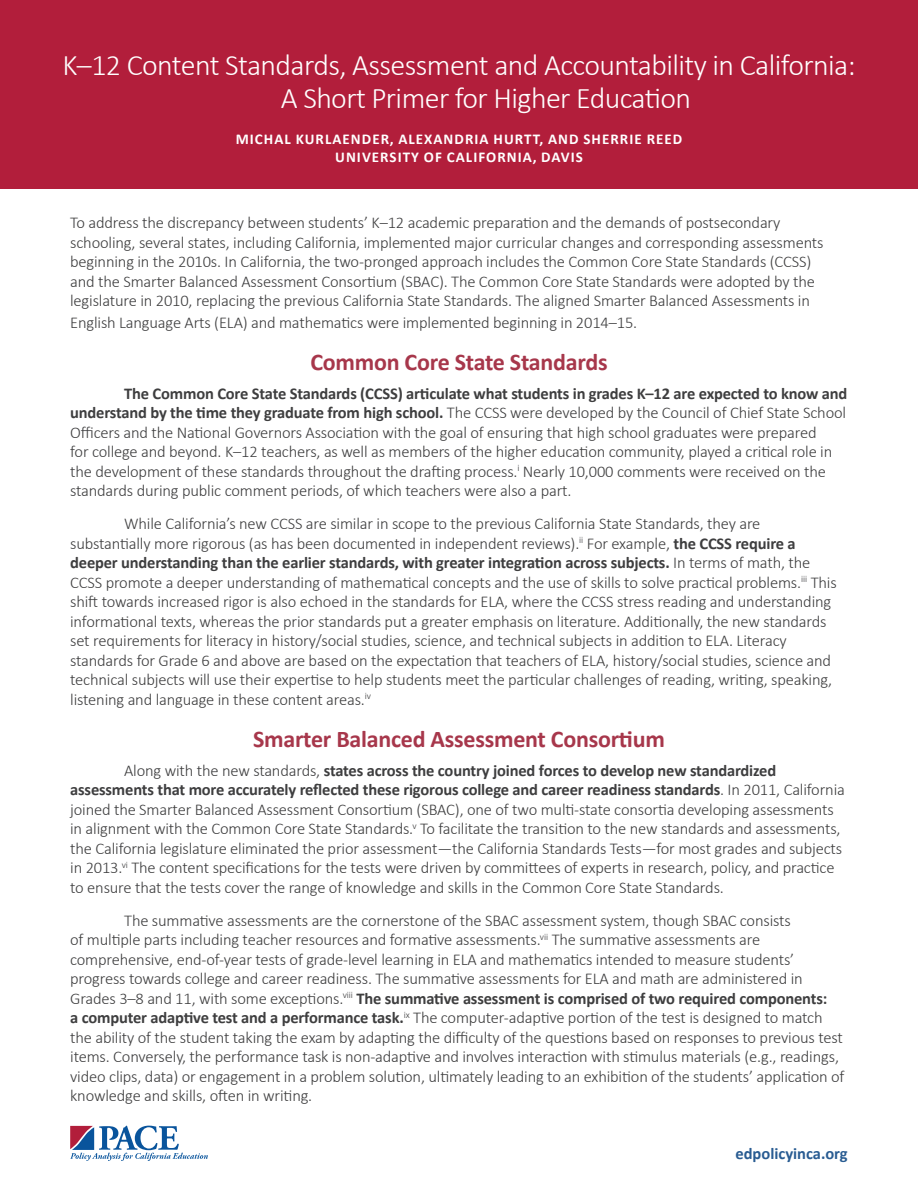
<style>
.page{position:relative;width:918px;height:1188px;background:#fff}
.page>*{position:absolute;margin:0;border:0;box-sizing:border-box;transform-origin:0 0}
.t1{font:300 30px/33px "Calibri";letter-spacing:-.02em;color:#fff}
.t2{font:700 24px "Calibri";letter-spacing:-.01em;color:#a7374b}
.t3{font:300 16.5px/19.5px "Calibri";letter-spacing:-.01em;color:#3e3e3f}
.t4{font:700 16.5px "Calibri";color:#295c92}
.t5{font:700 15px/18px "Calibri";letter-spacing:.07em;color:#fff;text-align:center}
.s1{font-weight:700}
</style>
<div class="page">
<div style="left:0;top:0;width:918px;height:189px;background:#b21e3b"></div>
<svg style="left:70px;top:1126px;width:138px;height:35px"></svg>
<h1 class="t1" style="left:281px;top:48px;width:576px;text-indent:-218px">K–12 Content Standards, Assessment and Accountability in California:<br>A Short Primer for Higher Education</h1>
<p class="t5" style="left:236px;top:130px;width:448px">MICHAL KURLAENDER, ALEXANDRIA HURTT, AND SHERRIE REED<br>UNIVERSITY OF CALIFORNIA, DAVIS</p>
<p class="t3" style="left:70px;top:213px;width:755px">To address the discrepancy between students’ K–12 academic preparation and the demands of postsecondary schooling, several states, including California, implemented major curricular changes and corresponding assessments beginning in the 2010s. In California, the two-pronged approach includes the Common Core State Standards (CCSS) and the Smarter Balanced Assessment Consortium (SBAC). The Common Core State Standards were adopted by the legislature in 2010, replacing the previous California State Standards. The aligned Smarter Balanced Assessments in</p>
<p class="t3" style="left:70px;top:313px;width:569px">English Language Arts (ELA) and mathematics were implemented beginning in 2014–15.</p>
<h2 class="t2" style="left:310px;top:347px;width:299px">Common Core State Standards</h2>
<p class="t3" style="left:70px;top:383px;width:779px;text-indent:54px"><span class="s1">The Common Core State Standards (CCSS) articulate what students in grades K–12 are expected to know and understand by the time they graduate from high school.</span> The CCSS were developed by the Council of Chief State School Officers and the National Governors Association with the goal of ensuring that high school graduates were prepared<br>for college and beyond. K–12 teachers, as well as members of the higher education community, played a critical role in the development of these standards throughout the drafting process.<sup>i</sup> Nearly 10,000 comments were received on the standards during public comment periods, of which teachers were also a part.</p>
<p class="t3" style="left:70px;top:514px;width:768px;text-indent:54px">While California’s new CCSS are similar in scope to the previous California State Standards, they are substantially more rigorous (as has been documented in independent reviews).<sup>ii</sup> For example, <span class="s1">the CCSS require a deeper understanding than the earlier standards, with greater integration across subjects.</span> In terms of math, the CCSS promote a deeper understanding of mathematical concepts and the use of skills to solve practical problems.<sup>iii</sup> This shift towards increased rigor is also echoed in the standards for ELA, where the CCSS stress reading and understanding informational texts, whereas the prior standards put a greater emphasis on literature. Additionally, the new standards set requirements for literacy in history/social studies, science, and technical subjects in addition to ELA. Literacy standards for Grade 6 and above are based on the expectation that teachers of ELA, history/social studies, science and technical subjects will use their expertise to help students meet the particular challenges of reading, writing, speaking, listening and language in these content areas.<sup>iv</sup></p>
<h2 class="t2" style="left:253px;top:724px;width:413px">Smarter Balanced Assessment Consortium</h2>
<p class="t3" style="left:70px;top:760px;width:776px;text-indent:54px">Along with the new standards, <span class="s1">states across the country joined forces to develop new standardized assessments that more accurately reflected these rigorous college and career readiness standards</span>. In 2011, California joined the Smarter Balanced Assessment Consortium (SBAC), one of two multi-state consortia developing assessments in alignment with the Common Core State Standards.<sup>v</sup> To facilitate the transition to the new standards and assessments, the California legislature eliminated the prior assessment—the California Standards Tests—for most grades and subjects in 2013.<sup>vi</sup> The content specifications for the tests were driven by committees of experts in research, policy, and practice to ensure that the tests cover the range of knowledge and skills in the Common Core State Standards.</p>
<p class="t3" style="left:70px;top:910px;width:776px;text-indent:54px">The summative assessments are the cornerstone of the SBAC assessment system, though SBAC consists<br>of multiple parts including teacher resources and formative assessments.<sup>vii</sup> The summative assessments are comprehensive, end-of-year tests of grade-level learning in ELA and mathematics intended to measure students’ progress towards college and career readiness. The summative assessments for ELA and math are administered in Grades 3–8 and 11, with some exceptions.<sup>viii</sup> <span class="s1">The summative assessment is comprised of two required components:<br>a computer adaptive test and a performance task.</span><sup>ix</sup> The computer-adaptive portion of the test is designed to match the ability of the student taking the exam by adapting the difficulty of the questions based on responses to previous test items. Conversely, the performance task is non-adaptive and involves interaction with stimulus materials (e.g., readings, video clips, data) or engagement in a problem solution, ultimately leading to an exhibition of the students’ application of knowledge and skills, often in writing.</p>
<p class="t4" style="left:735px;top:1143px;width:114px">edpolicyinca.org</p>
</div>
